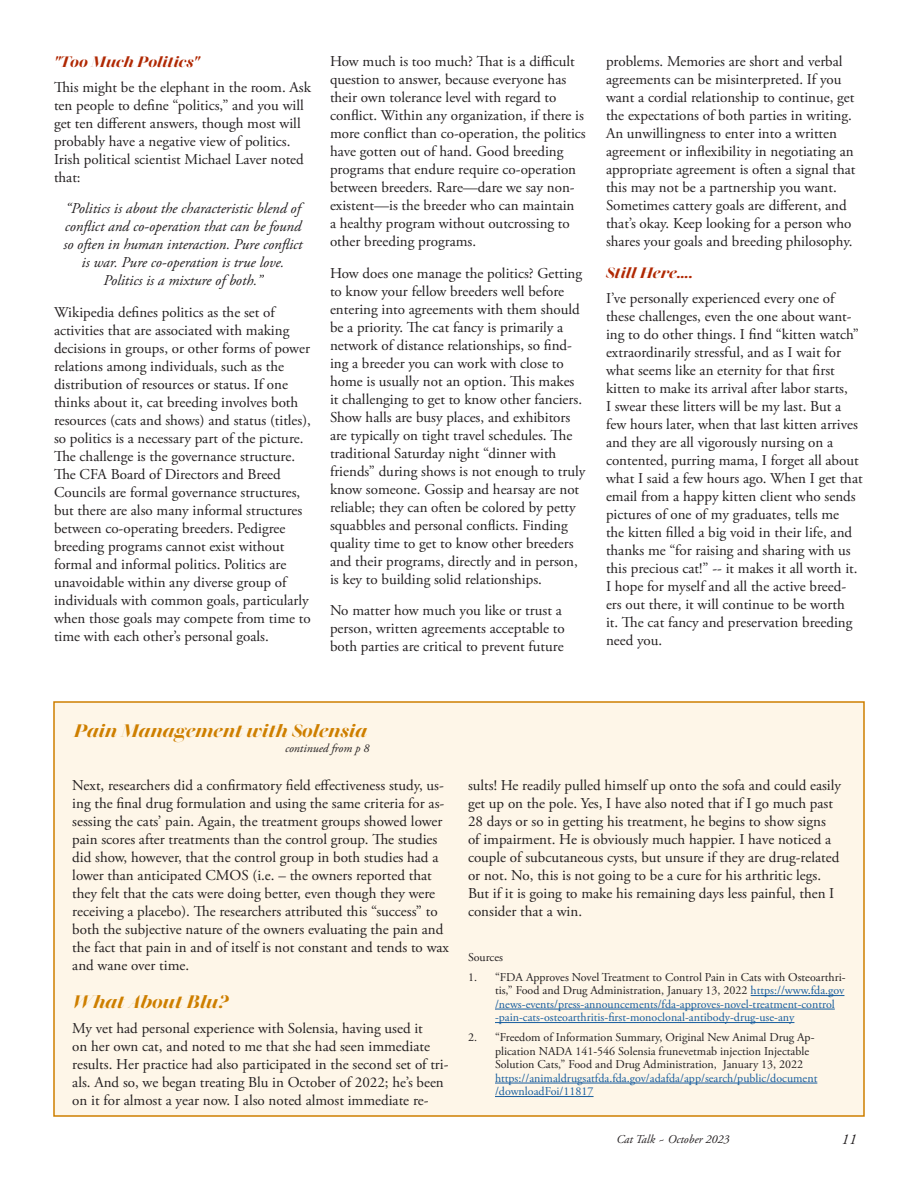
<style>
.page{position:relative;width:918px;height:1188px;background:#fff}
.page>*{position:absolute;margin:0;border:0;box-sizing:border-box;transform-origin:0 0}
.Text_-_Serif{font:italic 600 18px "Walbaum 96 pt";color:#ce7f00}
.Text_-_Serif-2{font:15px/18px "Adobe Garamond Pro";color:#231f20}
.Text_-_Serif-3{font:italic 15px/18px "Adobe Garamond Pro";color:#231f20;text-align:center}
.Text_-_Serif-4{font:italic 600 15px "Walbaum 96 pt";color:#b02803}
.t1{font:12px/13.5px "Adobe Garamond Pro";color:#175d9e}
.Source{font:12px/13.5px "Adobe Garamond Pro";color:#231f20}
.Caption_-_Serif_copy{font:italic 12px "Adobe Garamond Pro";color:#231f20}
.s1{color:#231f20}
.s2{color:#175d9e}
</style>
<div class="page">
<div style="left:53px;top:701px;width:812px;height:416px;background:#fef6e8;border:2px solid #ce7f00"></div>
<hr style="left:751px;top:995px;width:93px;height:1px;background:#175d9e">
<hr style="left:495px;top:1009px;width:340px;height:1px;background:#175d9e">
<hr style="left:495px;top:1022px;width:299px;height:1px;background:#175d9e">
<hr style="left:495px;top:1083px;width:322px;height:1px;background:#175d9e">
<hr style="left:495px;top:1096px;width:99px;height:1px;background:#175d9e">
<p class="Text_-_Serif-4" style="left:54px;top:50px;width:147px">"Too Much Politics"</p>
<p class="Text_-_Serif-2" style="left:54px;top:79px;width:258px">This might be the elephant in the room. Ask ten people to define “politics,” and you will get ten different answers, though most will probably have a negative view of politics.<br>Irish political scientist Michael Laver noted that:</p>
<p class="Text_-_Serif-3" style="left:63px;top:200px;width:241px">“Politics is about the characteristic blend of conflict and co-operation that can be found so often in human interaction. Pure conflict is war. Pure co-operation is true love.<br>Politics is a mixture of both.”</p>
<p class="Text_-_Serif-2" style="left:54px;top:304px;width:258px">Wikipedia defines politics as the set of activities that are associated with making decisions in groups, or other forms of power relations among individuals, such as the distribution of resources or status. If one thinks about it, cat breeding involves both resources (cats and shows) and status (titles), so politics is a necessary part of the picture.<br>The challenge is the governance structure.<br>The CFA Board of Directors and Breed Councils are formal governance structures, but there are also many informal structures between co-operating breeders. Pedigree breeding programs cannot exist without formal and informal politics. Politics are unavoidable within any diverse group of individuals with common goals, particularly when those goals may compete from time to time with each other’s personal goals.</p>
<p class="Text_-_Serif-2" style="left:330px;top:53px;width:257px">How much is too much? That is a difficult question to answer, because everyone has their own tolerance level with regard to conflict. Within any organization, if there is more conflict than co-operation, the politics have gotten out of hand. Good breeding programs that endure require co-operation between breeders. Rare—dare we say non&shy;existent—is the breeder who can maintain<br>a healthy program without outcrossing to other breeding programs.</p>
<p class="Text_-_Serif-2" style="left:330px;top:265px;width:257px">How does one manage the politics? Getting to know your fellow breeders well before entering into agreements with them should be a priority. The cat fancy is primarily a network of distance relationships, so find&shy;ing a breeder you can work with close to home is usually not an option. This makes it challenging to get to know other fanciers.<br>Show halls are busy places, and exhibitors are typically on tight travel schedules. The traditional Saturday night “dinner with friends” during shows is not enough to truly know someone. Gossip and hearsay are not reliable; they can often be colored by petty squabbles and personal conflicts. Finding quality time to get to know other breeders and their programs, directly and in person, is key to building solid relationships.</p>
<p class="Text_-_Serif-2" style="left:330px;top:602px;width:236px">No matter how much you like or trust a person, written agreements acceptable to both parties are critical to prevent future</p>
<p class="Text_-_Serif-2" style="left:606px;top:53px;width:251px">problems. Memories are short and verbal agreements can be misinterpreted. If you want a cordial relationship to continue, get the expectations of both parties in writing.<br>An unwillingness to enter into a written agreement or inflexibility in negotiating an appropriate agreement is often a signal that this may not be a partnership you want.<br>Sometimes cattery goals are different, and that’s okay. Keep looking for a person who shares your goals and breeding philosophy.</p>
<p class="Text_-_Serif-4" style="left:606px;top:261px;width:89px">Still Here….</p>
<p class="Text_-_Serif-2" style="left:606px;top:289px;width:258px">I’ve personally experienced every one of these challenges, even the one about want&shy;ing to do other things. I find “kitten watch” extraordinarily stressful, and as I wait for what seems like an eternity for that first kitten to make its arrival after labor starts,<br>I swear these litters will be my last. But a few hours later, when that last kitten arrives and they are all vigorously nursing on a contented, purring mama, I forget all about what I said a few hours ago. When I get that email from a happy kitten client who sends pictures of one of my graduates, tells me<br>the kitten filled a big void in their life, and thanks me “for raising and sharing with us this precious cat!” -- it makes it all worth it.<br>I hope for myself and all the active breed&shy;ers out there, it will continue to be worth<br>it. The cat fancy and preservation breeding need you.</p>
<p class="Text_-_Serif" style="left:74px;top:716px;width:295px">Pain Management with Solensia</p>
<p class="Caption_-_Serif_copy" style="left:285px;top:741px;width:86px">continued from p 8</p>
<p class="Text_-_Serif-2" style="left:72px;top:777px;width:378px">Next, researchers did a confirmatory field effectiveness study, us&shy;ing the final drug formulation and using the same criteria for as&shy;sessing the cats’ pain. Again, the treatment groups showed lower pain scores after treatments than the control group. The studies did show, however, that the control group in both studies had a lower than anticipated CMOS (i.e. – the owners reported that they felt that the cats were doing better, even though they were receiving a placebo). The researchers attributed this “success” to both the subjective nature of the owners evaluating the pain and the fact that pain in and of itself is not constant and tends to wax and wane over time.</p>
<p class="Text_-_Serif" style="left:72px;top:988px;width:157px">What About Blu?</p>
<p class="Text_-_Serif-2" style="left:72px;top:1020px;width:378px">My vet had personal experience with Solensia, having used it<br>on her own cat, and noted to me that she had seen immediate results. Her practice had also participated in the second set of tri&shy;als. And so, we began treating Blu in October of 2022; he’s been on it for almost a year now. I also noted almost immediate re-</p>
<p class="Text_-_Serif-2" style="left:468px;top:777px;width:375px">sults! He readily pulled himself up onto the sofa and could easily get up on the pole. Yes, I have also noted that if I go much past 28 days or so in getting his treatment, he begins to show signs of impairment. He is obviously much happier. I have noticed a couple of subcutaneous cysts, but unsure if they are drug-related or not. No, this is not going to be a cure for his arthritic legs.<br>But if it is going to make his remaining days less painful, then I consider that a win.</p>
<p class="Source" style="left:468px;top:951px;width:37px">Sources</p>
<p class="t1" style="left:495px;top:971px;width:352px;text-indent:-27px"><span class="s1">1. “FDA Approves Novel Treatment to Control Pain in Cats with Osteoarthri&shy;tis,” Food and Drug Administration, January 13, 2022</span> https://www.fda.gov /news-events/press-announcements/fda-approves-novel-treatment-control -pain-cats-osteoarthritis-first-monoclonal-antibody-drug-use-any</p>
<p class="Source" style="left:495px;top:1031px;width:324px;text-indent:-27px">2. “Freedom of Information Summary, Original New Animal Drug Ap&shy;plication NADA 141-546 Solensia frunevetmab injection Injectable Solution Cats,” Food and Drug Administration, January 13, 2022 <span class="s2">https://animaldrugsatfda.fda.gov/adafda/app/search/public/document /downloadFoi/11817</span></p>
<p class="Caption_-_Serif_copy" style="left:616px;top:1132px;width:115px">Cat Talk ~ October 2023</p>
<p class="Text_-_Serif-3" style="left:842px;top:1131px;width:16px">11</p>
</div>
